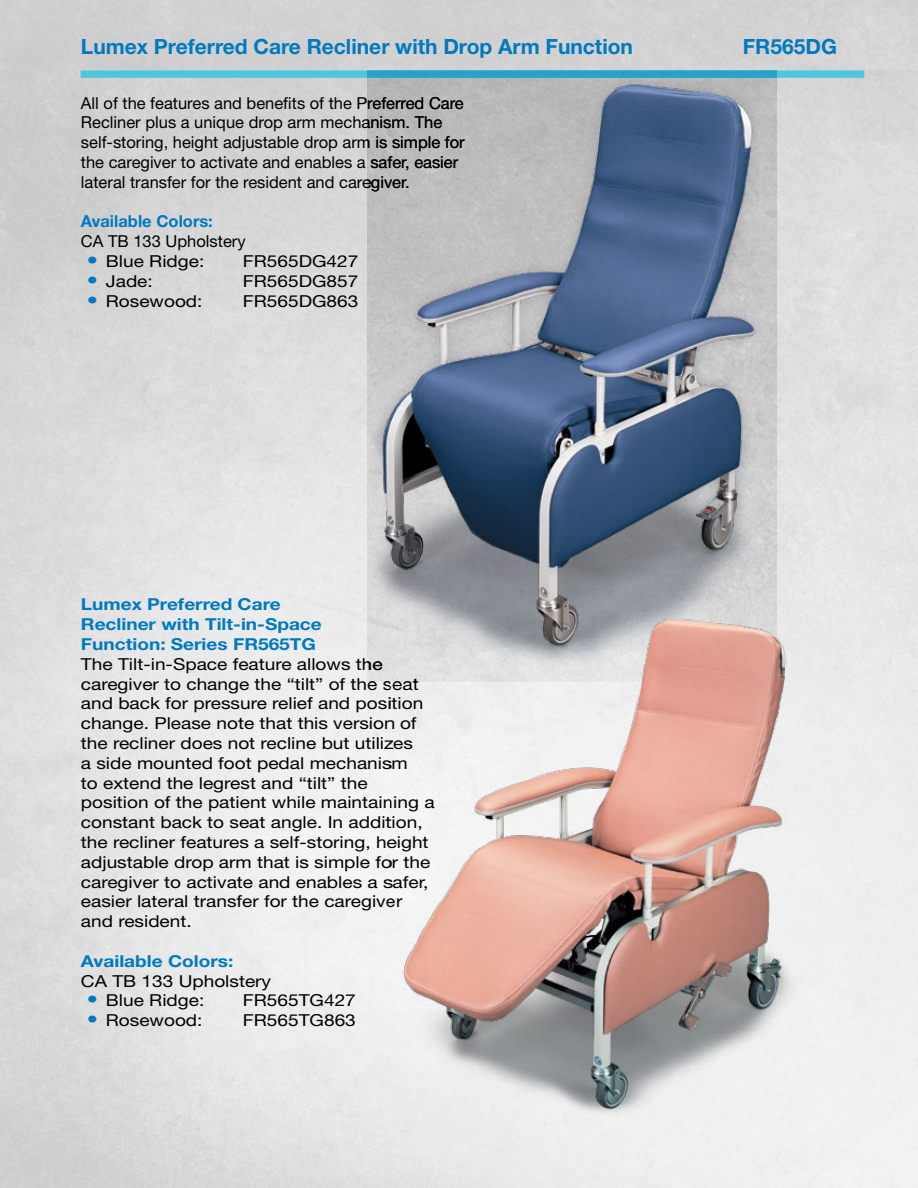
<style>
.page{position:relative;width:918px;height:1188px;background:#fff}
.page>*{position:absolute;margin:0;border:0;box-sizing:border-box;transform-origin:0 0}
.t1{font:700 21px "Helvetica Neue";color:#0079c1}
.t2{font:16.5px/19.8px "Helvetica Neue";color:#000;scale:1.15 1}
.t3{font:16.5px/19.8px "Helvetica Neue";color:#000}
.t4{font:700 16.5px/19.8px "Helvetica Neue";color:#0079c1;scale:1.15 1}
.t5{font:700 16.5px "Helvetica Neue";color:#0079c1}
.s1{font-weight:700;font-size:19.5px;color:#0079c1}
</style>
<div class="page">
<img style="left:0;top:0;width:918px;height:1188px">
<div style="left:81px;top:71px;width:783px;height:6px;background:#4fc6e0"></div>
<img style="left:368px;top:71px;width:408px;height:610px">
<img style="left:390px;top:570px;width:447px;height:562px">
<p class="t1" style="left:81px;top:34px;width:554px">Lumex Preferred Care Recliner with Drop Arm Function</p>
<p class="t1" style="left:743px;top:34px;width:96px">FR565DG</p>
<p class="t3" style="left:81px;top:93px;width:385px">All of the features and benefits of the Preferred Care Recliner plus a unique drop arm mechanism. The self-storing, height adjustable drop arm is simple for the caregiver to activate and enables a safer, easier lateral transfer for the resident and caregiver.</p>
<p class="t5" style="left:81px;top:211px;width:133px">Available Colors:</p>
<p class="t3" style="left:81px;top:231px;width:166px">CA TB 133 Upholstery</p>
<p class="t2" style="left:87px;top:251px;width:104px"><span class="s1">•</span> Blue Ridge:</p>
<p class="t2" style="left:243px;top:251px;width:102px">FR565DG427</p>
<p class="t2" style="left:87px;top:271px;width:59px"><span class="s1">•</span> Jade:</p>
<p class="t2" style="left:243px;top:271px;width:102px">FR565DG857</p>
<p class="t2" style="left:87px;top:291px;width:102px"><span class="s1">•</span> Rosewood:</p>
<p class="t2" style="left:243px;top:291px;width:102px">FR565DG863</p>
<p class="t4" style="left:81px;top:594px;width:211px">Lumex Preferred Care<br>Recliner with Tilt-in-Space<br>Function: Series FR565TG</p>
<p class="t2" style="left:81px;top:654px;width:309px">The Tilt-in-Space feature allows the caregiver to change the “tilt” of the seat and back for pressure relief and position change. Please note that this version of the recliner does not recline but utilizes<br>a side mounted foot pedal mechanism<br>to extend the legrest and “tilt” the position of the patient while maintaining a constant back to seat angle. In addition, the recliner features a self-storing, height adjustable drop arm that is simple for the caregiver to activate and enables a safer, easier lateral transfer for the caregiver and resident.</p>
<p class="t4" style="left:81px;top:951px;width:134px">Available Colors:</p>
<p class="t2" style="left:81px;top:971px;width:167px">CA TB 133 Upholstery</p>
<p class="t2" style="left:87px;top:990px;width:104px"><span class="s1">•</span> Blue Ridge:</p>
<p class="t2" style="left:243px;top:990px;width:100px">FR565TG427</p>
<p class="t2" style="left:87px;top:1010px;width:102px"><span class="s1">•</span> Rosewood:</p>
<p class="t2" style="left:243px;top:1010px;width:100px">FR565TG863</p>
</div>
